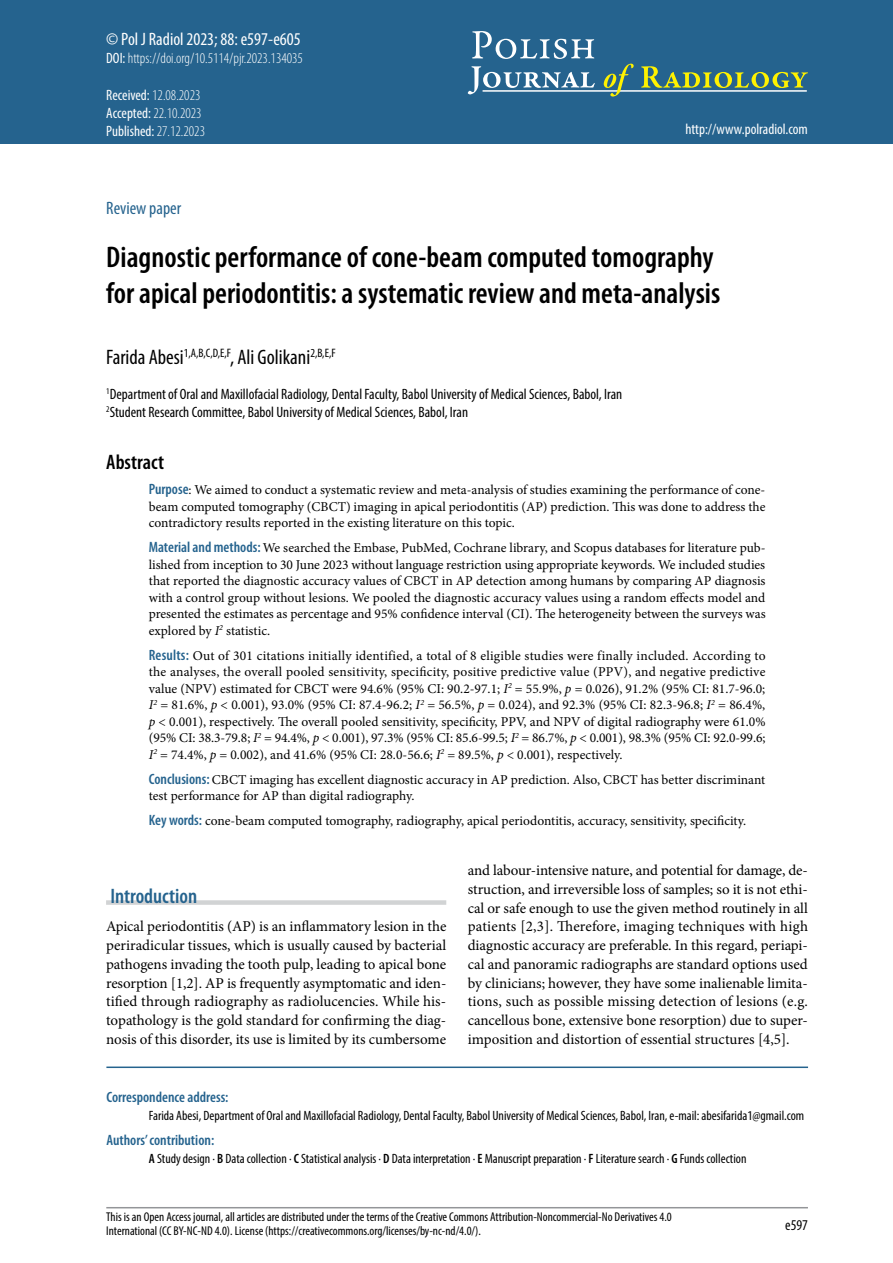
<style>
.page{position:relative;width:893px;height:1263px;background:#fff}
.page>*{position:absolute;margin:0;border:0;box-sizing:border-box;transform-origin:0 0}
.t1{font:600 condensed 30px/36px "Myriad Pro";color:#000}
.t2{font:condensed 21px "Myriad Pro";color:#000}
.t3{font:600 condensed 21px "Myriad Pro";color:#25638e}
.t4{font:600 condensed 21px "Myriad Pro";color:#000}
.t5{font:condensed 18px "Myriad Pro";color:#fff}
.t6{font:condensed 18px "Myriad Pro";color:#25638e}
.t7{font:15px/18.8px "Minion Pro";letter-spacing:-.005em;color:#000;text-align:justify}
.t8{font:condensed 15px/18px "Myriad Pro";color:#000}
.t9{font:300 condensed 15px/18px "Myriad Pro";color:#fff}
.t10{font:600 condensed 15px "Myriad Pro";color:#25638e}
.t11{font:condensed 15px "Myriad Pro";color:#fff}
.t12{font:13.5px/16.5px "Minion Pro";color:#000;text-align:justify}
.t13{font:condensed 13.5px "Myriad Pro";color:#000}
.t14{font:condensed 12.75px/14.2px "Myriad Pro";color:#000}
.s1{font-weight:400}
.s2{font-family:"Myriad Pro";font-weight:600;font-stretch:condensed;font-size:15px;color:#25638e}
.s3{font-style:italic}
.s4{font-weight:600}
</style>
<div class="page">
<hr style="left:106px;top:1207px;width:702px;height:1px;background:#939598">
<div style="left:0;top:0;width:893px;height:144px;background:#25638e"></div>
<svg style="left:472px;top:31px;width:122px;height:28px"></svg>
<svg style="left:468px;top:66px;width:127px;height:28px"></svg>
<hr style="left:483px;top:90px;width:324px;height:2px;background:#fff">
<svg style="left:604px;top:64px;width:30px;height:33px"></svg>
<svg style="left:641px;top:66px;width:167px;height:22px"></svg>
<hr style="left:106px;top:1066px;width:702px;height:2px;background:#25638e">
<div style="left:106px;top:900px;width:340px;height:5px;background:#d1d3d4"></div>
<h3 class="t5" style="left:106px;top:28px;width:196px">© Pol J Radiol 2023; 88: e597-e605</h3>
<p class="t9" style="left:106px;top:48px;width:198px"><span class="s1">DOI:</span> https://doi.org/10.5114/pjr.2023.134035</p>
<p class="t9" style="left:106px;top:86px;width:100px"><span class="s1">Received:</span> 12.08.2023<br><span class="s1">Accepted:</span> 22.10.2023<br><span class="s1">Published:</span> 27.12.2023</p>
<p class="t11" style="left:685px;top:120px;width:124px">http://www.polradiol.com</p>
<h3 class="t6" style="left:106px;top:197px;width:76px">Review paper</h3>
<h1 class="t1" style="left:106px;top:238px;width:616px">Diagnostic performance of cone-beam computed tomography for apical periodontitis: a systematic review and meta-analysis</h1>
<h2 class="t2" style="left:106px;top:344px;width:231px">Farida Abesi<sup>1,A,B,C,D,E,F</sup>, Ali Golikani<sup>2,B,E,F</sup></h2>
<p class="t8" style="left:106px;top:384px;width:517px"><sup>1</sup>Department of Oral and Maxillofacial Radiology, Dental Faculty, Babol University of Medical Sciences, Babol, Iran<br><sup>2</sup>Student Research Committee, Babol University of Medical Sciences, Babol, Iran</p>
<h2 class="t4" style="left:106px;top:449px;width:59px">Abstract</h2>
<p class="t12" style="left:149px;top:482px;width:618px"><span class="s2">Purpose</span>: We aimed to conduct a systematic review and meta-analysis of studies examining the performance of cone&shy;beam computed tomography (CBCT) imaging in apical periodontitis (AP) prediction. This was done to address the contradictory results reported in the existing literature on this topic.</p>
<p class="t12" style="left:149px;top:540px;width:618px"><span class="s2">Material and methods:</span> We searched the Embase, PubMed, Cochrane library, and Scopus databases for literature pub&shy;lished from inception to 30 June 2023 without language restriction using appropriate keywords. We included studies that reported the diagnostic accuracy values of CBCT in AP detection among humans by comparing AP diagnosis with a control group without lesions. We pooled the diagnostic accuracy values using a random effects model and presented the estimates as percentage and 95% confidence interval (CI). The heterogeneity between the surveys was explored by <span class="s3">I</span><sup>2</sup> statistic.</p>
<p class="t12" style="left:149px;top:647px;width:618px"><span class="s2">Results:</span> Out of 301 citations initially identified, a total of 8 eligible studies were finally included. According to the analyses, the overall pooled sensitivity, specificity, positive predictive value (PPV), and negative predictive value (NPV) estimated for CBCT were 94.6% (95% CI: 90.2-97.1; <span class="s3">I</span><sup>2</sup> = 55.9%, <span class="s3">p</span> = 0.026), 91.2% (95% CI: 81.7-96.0; <span class="s3">I</span><sup>2</sup> = 81.6%, <span class="s3">p</span> &lt; 0.001), 93.0% (95% CI: 87.4-96.2; <span class="s3">I</span><sup>2</sup> = 56.5%, <span class="s3">p</span> = 0.024), and 92.3% (95% CI: 82.3-96.8; <span class="s3">I</span><sup>2</sup> = 86.4%, <span class="s3">p</span> &lt; 0.001), respectively. The overall pooled sensitivity, specificity, PPV, and NPV of digital radiography were 61.0% (95% CI: 38.3-79.8; <span class="s3">I</span><sup>2</sup> = 94.4%, <span class="s3">p</span> &lt; 0.001), 97.3% (95% CI: 85.6-99.5; <span class="s3">I</span><sup>2</sup> = 86.7%, <span class="s3">p</span> &lt; 0.001), 98.3% (95% CI: 92.0-99.6; <span class="s3">I</span><sup>2</sup> = 74.4%, <span class="s3">p</span> = 0.002), and 41.6% (95% CI: 28.0-56.6; <span class="s3">I</span><sup>2</sup> = 89.5%, <span class="s3">p</span> &lt; 0.001), respectively.</p>
<p class="t12" style="left:149px;top:771px;width:618px"><span class="s2">Conclusions:</span> CBCT imaging has excellent diagnostic accuracy in AP prediction. Also, CBCT has better discriminant test performance for AP than digital radiography.</p>
<p class="t12" style="left:149px;top:813px;width:599px"><span class="s2">Key words:</span> cone-beam computed tomography, radiography, apical periodontitis, accuracy, sensitivity, specificity.</p>
<h2 class="t3" style="left:110px;top:883px;width:88px">Introduction</h2>
<p class="t7" style="left:106px;top:917px;width:342px">Apical periodontitis (AP) is an inflammatory lesion in the periradicular tissues, which is usually caused by bacterial pathogens invading the tooth pulp, leading to apical bone resorption [1,2]. AP is frequently asymptomatic and iden&shy;tified through radiography as radiolucencies. While his&shy;topathology is the gold standard for confirming the diag&shy;nosis of this disorder, its use is limited by its cumbersome</p>
<p class="t7" style="left:468px;top:861px;width:342px">and labour-intensive nature, and potential for damage, de&shy;struction, and irreversible loss of samples; so it is not ethi&shy;cal or safe enough to use the given method routinely in all patients [2,3]. Therefore, imaging techniques with high diagnostic accuracy are preferable. In this regard, periapi&shy;cal and panoramic radiographs are standard options used by clinicians; however, they have some inalienable limita&shy;tions, such as possible missing detection of lesions (e.g. cancellous bone, extensive bone resorption) due to super&shy;imposition and distortion of essential structures [4,5].</p>
<p class="t10" style="left:106px;top:1088px;width:124px">Correspondence address:</p>
<p class="t13" style="left:149px;top:1107px;width:657px">Farida Abesi, Department of Oral and Maxillofacial Radiology, Dental Faculty, Babol University of Medical Sciences, Babol, Iran, e-mail: abesifarida1@gmail.com</p>
<p class="t10" style="left:106px;top:1131px;width:109px">Authors’ contribution:</p>
<p class="t13" style="left:149px;top:1150px;width:599px"><span class="s4">A</span> Study design ∙ <span class="s4">B</span> Data collection ∙ <span class="s4">C</span> Statistical analysis ∙ <span class="s4">D</span> Data interpretation ∙ <span class="s4">E</span> Manuscript preparation ∙ <span class="s4">F</span> Literature search ∙ <span class="s4">G</span> Funds collection</p>
<p class="t14" style="left:106px;top:1209px;width:567px">This is an Open Access journal, all articles are distributed under the terms of the Creative Commons Attribution-Noncommercial-No Derivatives 4.0<br>International (CC BY-NC-ND 4.0). License (https://creativecommons.org/licenses/by-nc-nd/4.0/).</p>
<p class="t8" style="left:785px;top:1216px;width:24px">e597</p>
</div>
